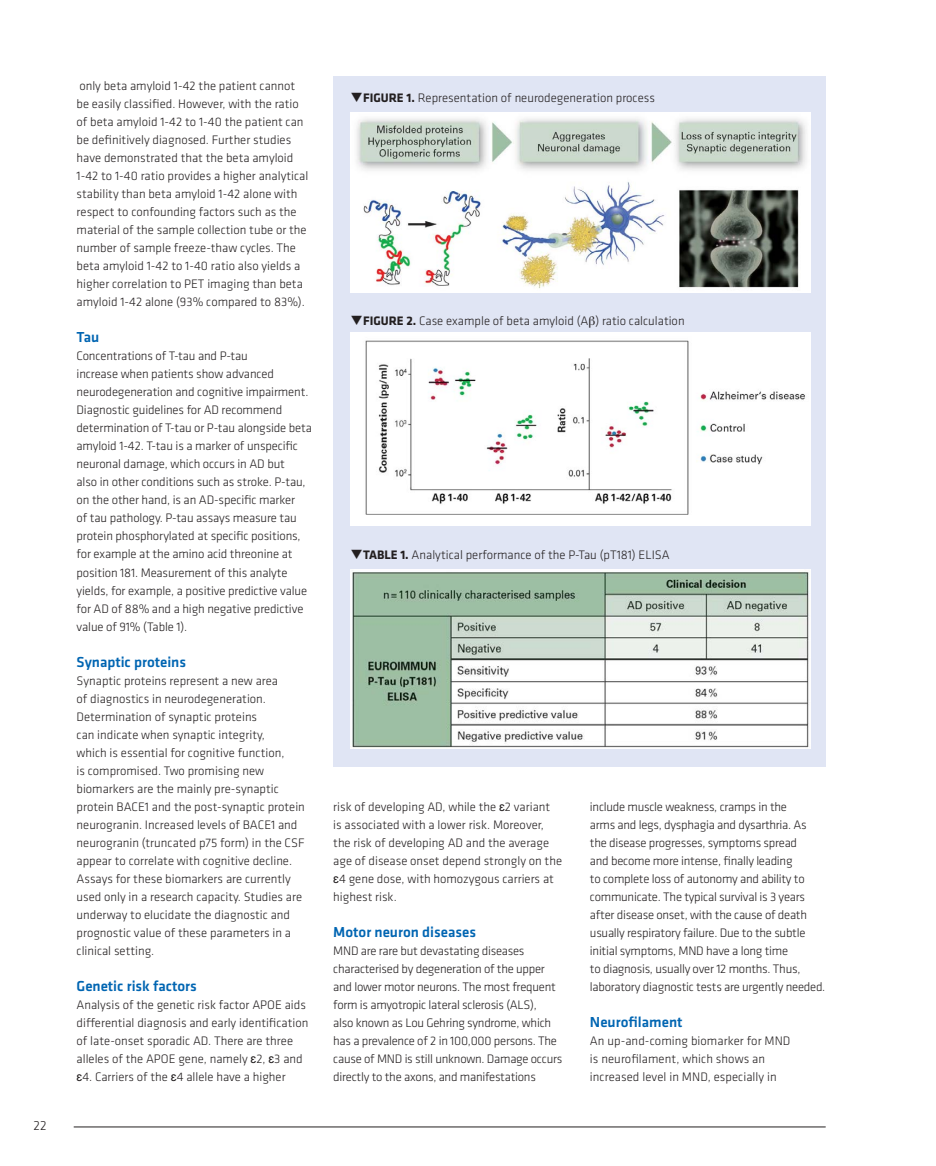
<style>
.page{position:relative;width:936px;height:1166px;background:#fff}
.page>*{position:absolute;margin:0;border:0;box-sizing:border-box;transform-origin:0 0}
.t1{font:500 15px "Klavika Basic";color:#0065b2}
.t2{font:300 13.5px "Klavika Basic";color:#231f20}
.t3{font:300 12.75px/18px "Klavika Basic";color:#231f20}
.t4{font:300 12.75px/18px "Klavika Basic";letter-spacing:-.02em;color:#231f20}
.s1{font-family:"Arial";font-weight:400}
.s2{font-weight:700}
</style>
<div class="page">
<hr style="left:74px;top:1126px;width:751px;height:1px;background:#231f20">
<div style="left:333px;top:77px;width:492px;height:689px;background:#e0e5f4"></div>
<img style="left:350px;top:332px;width:460px;height:193px">
<img style="left:350px;top:569px;width:460px;height:179px">
<img style="left:350px;top:113px;width:460px;height:180px">
<p class="t2" style="left:33px;top:1119px;width:15px">22</p>
<p class="t3" style="left:77px;top:78px;width:233px">only beta amyloid 1-42 the patient cannot<br>be easily classified. However, with the ratio of beta amyloid 1-42 to 1-40 the patient can be definitively diagnosed. Further studies have demonstrated that the beta amyloid 1-42 to 1-40 ratio provides a higher analytical stability than beta amyloid 1-42 alone with respect to confounding factors such as the material of the sample collection tube or the number of sample freeze-thaw cycles. The beta amyloid 1-42 to 1-40 ratio also yields a higher correlation to PET imaging than beta amyloid 1-42 alone (93% compared to 83%).</p>
<p class="t1" style="left:77px;top:331px;width:24px">Tau</p>
<p class="t3" style="left:77px;top:348px;width:237px">Concentrations of T-tau and P-tau<br>increase when patients show advanced neurodegeneration and cognitive impairment.<br>Diagnostic guidelines for AD recommend determination of T-tau or P-tau alongside beta amyloid 1-42. T-tau is a marker of unspecific neuronal damage, which occurs in AD but<br>also in other conditions such as stroke. P-tau, on the other hand, is an AD-specific marker<br>of tau pathology. P-tau assays measure tau protein phosphorylated at specific positions, for example at the amino acid threonine at position 181. Measurement of this analyte yields, for example, a positive predictive value for AD of 88% and a high negative predictive value of 91% (Table 1).</p>
<p class="t1" style="left:77px;top:655px;width:111px">Synaptic proteins</p>
<p class="t3" style="left:77px;top:672px;width:230px">Synaptic proteins represent a new area<br>of diagnostics in neurodegeneration.<br>Determination of synaptic proteins<br>can indicate when synaptic integrity,<br>which is essential for cognitive function,<br>is compromised. Two promising new biomarkers are the mainly pre-synaptic protein BACE1 and the post-synaptic protein neurogranin. Increased levels of BACE1 and neurogranin (truncated p75 form) in the CSF appear to correlate with cognitive decline.<br>Assays for these biomarkers are currently used only in a research capacity. Studies are underway to elucidate the diagnostic and prognostic value of these parameters in a clinical setting.</p>
<p class="t1" style="left:77px;top:979px;width:122px">Genetic risk factors</p>
<p class="t3" style="left:77px;top:996px;width:233px">Analysis of the genetic risk factor APOE aids differential diagnosis and early identification of late-onset sporadic AD. There are three alleles of the APOE gene, namely <span class="s1">ܭ</span>2, <span class="s1">ܭ</span>3 and <span class="s1">ܭ</span>4. Carriers of the <span class="s1">ܭ</span>4 allele have a higher</p>
<p class="t3" style="left:363px;top:90px;width:293px"><span class="s2">FIGURE 1.</span> Representation of neurodegeneration process</p>
<p class="t3" style="left:363px;top:313px;width:323px"><span class="s2">FIGURE 2.</span> Case example of beta amyloid (A ) ratio calculation</p>
<p class="t3" style="left:363px;top:547px;width:308px"><span class="s2">TABLE 1.</span> Analytical performance of the P-Tau (pT181) ELISA</p>
<p class="t3" style="left:333px;top:798px;width:230px">risk of developing AD, while the <span class="s1">ܭ</span>2 variant<br>is associated with a lower risk. Moreover, the risk of developing AD and the average age of disease onset depend strongly on the <span class="s1">ܭ</span>4 gene dose, with homozygous carriers at highest risk.</p>
<p class="t1" style="left:333px;top:925px;width:144px">Motor neuron diseases</p>
<p class="t4" style="left:333px;top:942px;width:230px">MND are rare but devastating diseases characterised by degeneration of the upper and lower motor neurons. The most frequent form is amyotropic lateral sclerosis (ALS),<br>also known as Lou Gehring syndrome, which has a prevalence of 2 in 100,000 persons. The cause of MND is still unknown. Damage occurs directly to the axons, and manifestations</p>
<p class="t4" style="left:590px;top:798px;width:237px">include muscle weakness, cramps in the<br>arms and legs, dysphagia and dysarthria. As the disease progresses, symptoms spread<br>and become more intense, finally leading<br>to complete loss of autonomy and ability to communicate. The typical survival is 3 years after disease onset, with the cause of death usually respiratory failure. Due to the subtle initial symptoms, MND have a long time<br>to diagnosis, usually over 12 months. Thus, laboratory diagnostic tests are urgently needed.</p>
<p class="t1" style="left:590px;top:1015px;width:94px">Neurofilament</p>
<p class="t3" style="left:590px;top:1032px;width:202px">An up-and-coming biomarker for MND is neurofilament, which shows an increased level in MND, especially in</p>
</div>
